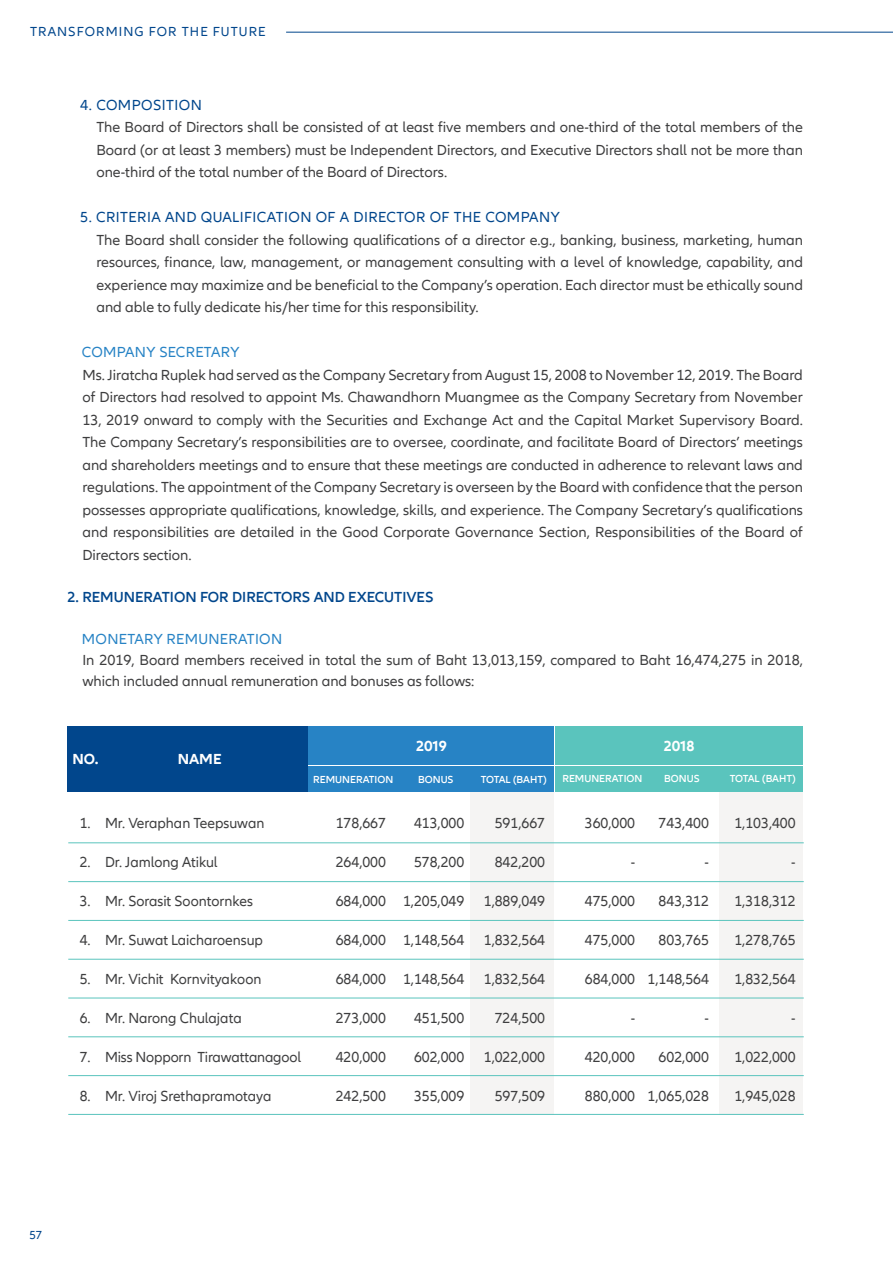
<style>
.page{position:relative;width:893px;height:1263px;background:#fff}
.page>*{position:absolute;margin:0;border:0;box-sizing:border-box;transform-origin:0 0}
.t1{font:15px/22.5px "Allianz Neo";color:#3e3e3f;text-align:justify}
.t2{font:15px "Allianz Neo";letter-spacing:.03em;color:#01468c}
.t3{font:600 15px "Allianz Neo";color:#01468c}
.t4{font:15px "Allianz Neo";letter-spacing:.02em;color:#2783c5}
.t5{font:700 15px "Allianz Neo";color:#fff}
.t6{font:13.5px "Allianz Neo";letter-spacing:.08em;color:#01468c}
.t7{font:12px "Allianz Neo";color:#01468c}
.t8{font:600 10.5px "Allianz Neo";color:#fff}
</style>
<div class="page">
<div style="left:471px;top:791px;width:83px;height:324px;background:#f5f4f3"></div>
<div style="left:720px;top:791px;width:83px;height:324px;background:#f5f4f3"></div>
<hr style="left:68px;top:842px;width:736px;height:1px;background:#5ac4bd">
<hr style="left:68px;top:881px;width:736px;height:1px;background:#5ac4bd">
<hr style="left:68px;top:920px;width:736px;height:1px;background:#5ac4bd">
<hr style="left:68px;top:959px;width:736px;height:1px;background:#5ac4bd">
<hr style="left:68px;top:998px;width:736px;height:1px;background:#5ac4bd">
<hr style="left:68px;top:1036px;width:736px;height:1px;background:#5ac4bd">
<hr style="left:68px;top:1075px;width:736px;height:1px;background:#5ac4bd">
<hr style="left:68px;top:1114px;width:736px;height:1px;background:#5ac4bd">
<svg style="left:67px;top:726px;width:736px;height:66px;background:#2d85b0"></svg>
<hr style="left:286px;top:32px;width:607px;height:1px;background:#01468c">
<p class="t6" style="left:30px;top:24px;width:237px">TRANSFORMING FOR THE FUTURE</p>
<p class="t2" style="left:80px;top:96px;width:123px">4. COMPOSITION</p>
<p class="t1" style="left:96px;top:116px;width:708px">The Board of Directors shall be consisted of at least five members and one-third of the total members of the Board (or at least 3 members) must be Independent Directors, and Executive Directors shall not be more than one-third of the total number of the Board of Directors.</p>
<p class="t2" style="left:80px;top:209px;width:481px">5. CRITERIA AND QUALIFICATION OF A DIRECTOR OF THE COMPANY</p>
<p class="t1" style="left:96px;top:229px;width:708px">The Board shall consider the following qualifications of a director e.g., banking, business, marketing, human resources, finance, law, management, or management consulting with a level of knowledge, capability, and experience may maximize and be beneficial to the Company’s operation. Each director must be ethically sound and able to fully dedicate his/her time for this responsibility.</p>
<p class="t4" style="left:82px;top:344px;width:159px">COMPANY SECRETARY</p>
<p class="t1" style="left:82px;top:364px;width:722px">Ms. Jiratcha Ruplek had served as the Company Secretary from August 15, 2008 to November 12, 2019. The Board of Directors had resolved to appoint Ms. Chawandhorn Muangmee as the Company Secretary from November 13, 2019 onward to comply with the Securities and Exchange Act and the Capital Market Supervisory Board.<br>The Company Secretary’s responsibilities are to oversee, coordinate, and facilitate Board of Directors’ meetings and shareholders meetings and to ensure that these meetings are conducted in adherence to relevant laws and regulations. The appointment of the Company Secretary is overseen by the Board with confidence that the person possesses appropriate qualifications, knowledge, skills, and experience. The Company Secretary’s qualifications and responsibilities are detailed in the Good Corporate Governance Section, Responsibilities of the Board of Directors section.</p>
<p class="t3" style="left:68px;top:588px;width:367px">2. REMUNERATION FOR DIRECTORS AND EXECUTIVES</p>
<p class="t4" style="left:82px;top:630px;width:202px">MONETARY REMUNERATION</p>
<p class="t1" style="left:82px;top:650px;width:722px;line-height:21px">In 2019, Board members received in total the sum of Baht 13,013,159, compared to Baht 16,474,275 in 2018, which included annual remuneration and bonuses as follows:</p>
<p class="t5" style="left:72px;top:751px;width:28px">NO.</p>
<p class="t5" style="left:178px;top:751px;width:45px">NAME</p>
<p class="t1" style="left:80px;top:812px;width:12px">1.</p>
<p class="t1" style="left:80px;top:851px;width:12px">2.</p>
<p class="t1" style="left:80px;top:890px;width:12px">3.</p>
<p class="t1" style="left:80px;top:929px;width:12px">4.</p>
<p class="t1" style="left:80px;top:968px;width:12px">5.</p>
<p class="t1" style="left:80px;top:1007px;width:12px">6.</p>
<p class="t1" style="left:80px;top:1046px;width:12px">7.</p>
<p class="t1" style="left:80px;top:1085px;width:12px">8.</p>
<p class="t1" style="left:105px;top:812px;width:161px">Mr. Veraphan Teepsuwan</p>
<p class="t1" style="left:105px;top:851px;width:114px">Dr. Jamlong Atikul</p>
<p class="t1" style="left:105px;top:890px;width:150px">Mr. Sorasit Soontornkes</p>
<p class="t1" style="left:105px;top:929px;width:159px">Mr. Suwat Laicharoensup</p>
<p class="t1" style="left:105px;top:968px;width:158px">Mr. Vichit Kornvityakoon</p>
<p class="t1" style="left:105px;top:1007px;width:138px">Mr. Narong Chulajata</p>
<p class="t1" style="left:105px;top:1046px;width:198px">Miss Nopporn Tirawattanagool</p>
<p class="t1" style="left:105px;top:1085px;width:168px">Mr. Viroj Srethapramotaya</p>
<p class="t5" style="left:416px;top:738px;width:32px">2019</p>
<p class="t5" style="left:664px;top:738px;width:32px">2018</p>
<p class="t8" style="left:313px;top:773px;width:82px">REMUNERATION</p>
<p class="t8" style="left:418px;top:773px;width:37px">BONUS</p>
<p class="t8" style="left:481px;top:773px;width:67px">TOTAL (BAHT)</p>
<p class="t8" style="left:562px;top:772px;width:82px">REMUNERATION</p>
<p class="t8" style="left:664px;top:772px;width:37px">BONUS</p>
<p class="t8" style="left:730px;top:772px;width:67px">TOTAL (BAHT)</p>
<p class="t1" style="left:336px;top:812px;width:52px">178,667</p>
<p class="t1" style="left:336px;top:851px;width:52px">264,000</p>
<p class="t1" style="left:336px;top:890px;width:52px">684,000</p>
<p class="t1" style="left:336px;top:929px;width:52px">684,000</p>
<p class="t1" style="left:336px;top:968px;width:52px">684,000</p>
<p class="t1" style="left:336px;top:1007px;width:52px">273,000</p>
<p class="t1" style="left:336px;top:1046px;width:52px">420,000</p>
<p class="t1" style="left:336px;top:1085px;width:52px">242,500</p>
<p class="t1" style="left:414px;top:812px;width:52px">413,000</p>
<p class="t1" style="left:414px;top:851px;width:52px">578,200</p>
<p class="t1" style="left:403px;top:890px;width:63px">1,205,049</p>
<p class="t1" style="left:403px;top:929px;width:63px">1,148,564</p>
<p class="t1" style="left:403px;top:968px;width:63px">1,148,564</p>
<p class="t1" style="left:414px;top:1007px;width:52px">451,500</p>
<p class="t1" style="left:414px;top:1046px;width:52px">602,000</p>
<p class="t1" style="left:414px;top:1085px;width:52px">355,009</p>
<p class="t1" style="left:495px;top:812px;width:52px">591,667</p>
<p class="t1" style="left:495px;top:851px;width:52px">842,200</p>
<p class="t1" style="left:484px;top:890px;width:63px">1,889,049</p>
<p class="t1" style="left:484px;top:929px;width:63px">1,832,564</p>
<p class="t1" style="left:484px;top:968px;width:63px">1,832,564</p>
<p class="t1" style="left:495px;top:1007px;width:52px">724,500</p>
<p class="t1" style="left:484px;top:1046px;width:63px">1,022,000</p>
<p class="t1" style="left:495px;top:1085px;width:52px">597,509</p>
<p class="t1" style="left:585px;top:812px;width:52px">360,000</p>
<p class="t1" style="left:631px;top:851px;width:6px">-</p>
<p class="t1" style="left:585px;top:890px;width:52px">475,000</p>
<p class="t1" style="left:585px;top:929px;width:52px">475,000</p>
<p class="t1" style="left:585px;top:968px;width:52px">684,000</p>
<p class="t1" style="left:631px;top:1007px;width:6px">-</p>
<p class="t1" style="left:585px;top:1046px;width:52px">420,000</p>
<p class="t1" style="left:585px;top:1085px;width:52px">880,000</p>
<p class="t1" style="left:659px;top:812px;width:52px">743,400</p>
<p class="t1" style="left:704px;top:851px;width:6px">-</p>
<p class="t1" style="left:659px;top:890px;width:52px">843,312</p>
<p class="t1" style="left:659px;top:929px;width:52px">803,765</p>
<p class="t1" style="left:648px;top:968px;width:63px">1,148,564</p>
<p class="t1" style="left:704px;top:1007px;width:6px">-</p>
<p class="t1" style="left:659px;top:1046px;width:52px">602,000</p>
<p class="t1" style="left:648px;top:1085px;width:63px">1,065,028</p>
<p class="t1" style="left:734px;top:812px;width:63px">1,103,400</p>
<p class="t1" style="left:791px;top:851px;width:6px">-</p>
<p class="t1" style="left:734px;top:890px;width:63px">1,318,312</p>
<p class="t1" style="left:734px;top:929px;width:63px">1,278,765</p>
<p class="t1" style="left:734px;top:968px;width:63px">1,832,564</p>
<p class="t1" style="left:791px;top:1007px;width:6px">-</p>
<p class="t1" style="left:734px;top:1046px;width:63px">1,022,000</p>
<p class="t1" style="left:734px;top:1085px;width:63px">1,945,028</p>
<p class="t7" style="left:29px;top:1228px;width:14px">57</p>
</div>
